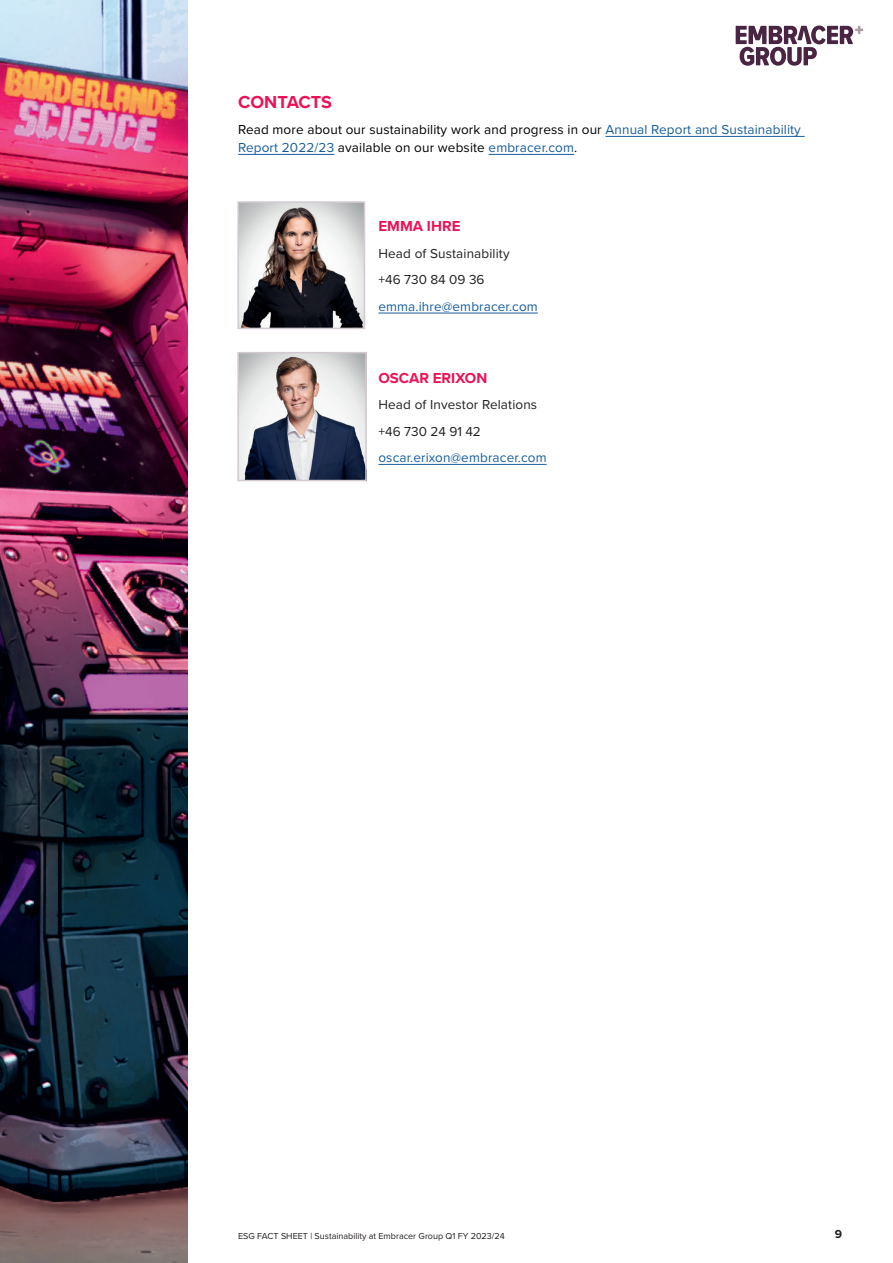
<style>
.page{position:relative;width:893px;height:1263px;background:#fff}
.page>*{position:absolute;margin:0;border:0;box-sizing:border-box;transform-origin:0 0}
.t1{font:700 18px "Proxima Nova";color:#ed1255}
.t2{font:700 15px "Proxima Nova";color:#ed1255}
.t3{font:13.5px/18px "Proxima Nova";letter-spacing:.01em;color:#000001}
.t4{font:13.5px/26.5px "Proxima Nova";letter-spacing:.01em;color:#231f20}
.t5{font:13.5px "Proxima Nova";letter-spacing:.01em;color:#175d9e}
.t6{font:700 12px "Proxima Nova";color:#231f20}
.t7{font:9px "Proxima Nova";color:#231f20}
.s1{color:#175d9e}
</style>
<div class="page">
<svg style="left:736px;top:26px;width:127px;height:40px"></svg>
<img style="left:0;top:0;width:187px;height:1263px">
<hr style="left:378px;top:313px;width:160px;height:1px;background:#175d9e">
<hr style="left:605px;top:136px;width:200px;height:1px;background:#175d9e">
<hr style="left:238px;top:154px;width:96px;height:1px;background:#175d9e">
<hr style="left:489px;top:154px;width:85px;height:1px;background:#175d9e">
<img style="left:240px;top:204px;width:122px;height:122px">
<div style="left:237px;top:201px;width:128px;height:128px;border:2px solid #d3cad3"></div>
<hr style="left:378px;top:464px;width:169px;height:1px;background:#175d9e">
<img style="left:240px;top:355px;width:124px;height:123px">
<div style="left:237px;top:352px;width:130px;height:129px;border:2px solid #d3cad1"></div>
<h1 class="t1" style="left:238px;top:88px;width:95px">CONTACTS</h1>
<p class="t3" style="left:238px;top:120px;width:564px">Read more about our sustainability work and progress in our <span class="s1">Annual Report and Sustainability<br>Report 2022/23</span> available on our website <span class="s1">embracer.com</span>.</p>
<p class="t2" style="left:378px;top:215px;width:83px">EMMA IHRE</p>
<p class="t4" style="left:378px;top:239px;width:133px">Head of Sustainability +46 730 84 09 36</p>
<p class="t5" style="left:378px;top:296px;width:161px">emma.ihre@embracer.com</p>
<p class="t2" style="left:378px;top:367px;width:110px">OSCAR ERIXON</p>
<p class="t4" style="left:378px;top:391px;width:160px">Head of Investor Relations +46 730 24 91 42</p>
<p class="t5" style="left:378px;top:448px;width:170px">oscar.erixon@embracer.com</p>
<p class="t7" style="left:238px;top:1229px;width:268px">ESG FACT SHEET | Sustainability at Embracer Group Q1 FY 2023/24</p>
<p class="t6" style="left:835px;top:1225px;width:9px">9</p>
</div>
